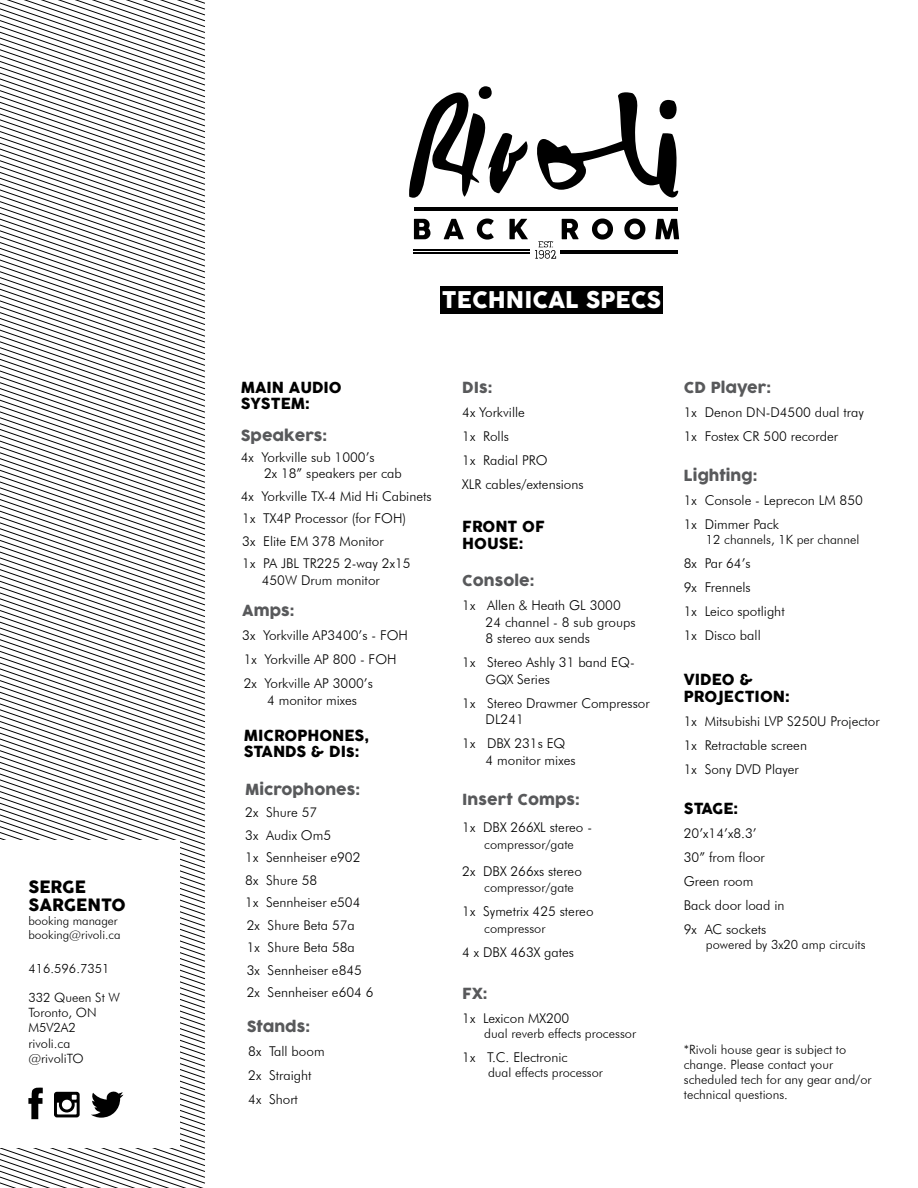
<style>
.page{position:relative;width:918px;height:1188px;background:#fff}
.page>*{position:absolute;margin:0;border:0;box-sizing:border-box;transform-origin:0 0}
.t1{font:22.5px "COCOGOOSE";color:#fff}
.t2{font:16.65px/18px "COCOGOOSE";color:#000}
.t3{font:15px "COCOGOOSE";color:#58595b}
.t4{font:15px/16.5px "COCOGOOSE";color:#000}
.t5{font:300 13.5px/24px "Futura BT";color:#000}
.t6{font:300 12.75px/15.3px "Futura BT";color:#000}
.t7{font:300 12px/14.1px "Futura BT";color:#000}
.s1{font-size:12.75px}
</style>
<div class="page">
<div style="left:440px;top:287px;width:223px;height:27px;background:#000"></div>
<svg style="left:409px;top:86px;width:270px;height:112px"></svg>
<svg style="left:414px;top:219px;width:17px;height:20px"></svg>
<svg style="left:444px;top:219px;width:20px;height:20px"></svg>
<svg style="left:477px;top:219px;width:17px;height:21px"></svg>
<svg style="left:509px;top:219px;width:19px;height:20px"></svg>
<svg style="left:562px;top:219px;width:17px;height:20px"></svg>
<svg style="left:592px;top:219px;width:21px;height:21px"></svg>
<svg style="left:624px;top:219px;width:21px;height:21px"></svg>
<svg style="left:655px;top:219px;width:24px;height:20px"></svg>
<hr style="left:414px;top:210px;width:264px;height:1px;background:#000">
<hr style="left:414px;top:207px;width:264px;height:2px;background:#000">
<hr style="left:414px;top:252px;width:116px;height:2px;background:#000">
<hr style="left:414px;top:250px;width:116px;height:1px;background:#000">
<hr style="left:560px;top:253px;width:117px;height:1px;background:#000">
<hr style="left:560px;top:250px;width:117px;height:2px;background:#000">
<svg style="left:535px;top:241px;width:21px;height:18px"></svg>
<svg style="left:0;top:0;width:205px;height:1188px"></svg>
<p class="t2" style="left:28px;top:878px;width:99px">SERGE<br>SARGENTO</p>
<p class="t7" style="left:28px;top:914px;width:94px">booking manager booking@rivoli.ca</p>
<p class="t6" style="left:28px;top:960px;width:83px">416.596.7351</p>
<p class="t6" style="left:28px;top:989px;width:93px">332 Queen St W<br>Toronto, ON<br>M5V2A2 rivoli.ca @rivoliTO</p>
<h1 class="t1" style="left:442px;top:283px;width:221px">TECHNICAL SPECS</h1>
<p class="t4" style="left:241px;top:379px;width:103px">MAIN AUDIO<br>SYSTEM:</p>
<p class="t3" style="left:241px;top:424px;width:88px">Speakers:</p>
<p class="t5" style="left:264px;top:449px;width:139px;line-height:16.5px;text-indent:-23px">4x Yorkville sub 1000’s<br>2x 18” speakers per cab</p>
<p class="t5" style="left:241px;top:485px;width:192px;line-height:22.5px">4x Yorkville TX-4 Mid Hi Cabinets<br>1x TX4P Processor (for FOH)<br>3x Elite EM 378 Monitor<br>1x PA JBL TR225 2-way 2x15</p>
<p class="t5" style="left:262px;top:568px;width:120px">450W Drum monitor</p>
<p class="t3" style="left:242px;top:599px;width:54px">Amps:</p>
<p class="t5" style="left:242px;top:623px;width:167px">3x Yorkville AP3400’s - FOH<br>1x Yorkville AP 800 - FOH<br>2x Yorkville AP 3000’s</p>
<p class="t5" style="left:267px;top:688px;width:91px">4 monitor mixes</p>
<p class="t4" style="left:244px;top:727px;width:127px">MICROPHONES,<br>STANDS &amp; DIs:</p>
<p class="t3" style="left:245px;top:778px;width:116px">Microphones:</p>
<p class="t5" style="left:245px;top:801px;width:130px;line-height:22.5px">2x Shure 57<br>3x Audix Om5<br>1x Sennheiser e902<br>8x Shure 58<br>1x Sennheiser e504<br>2x Shure Beta 57a<br>1x Shure Beta 58a<br>3x Sennheiser e845<br>2x Sennheiser e604 6</p>
<p class="t3" style="left:247px;top:1015px;width:65px">Stands:</p>
<p class="t5" style="left:248px;top:1039px;width:78px">8x Tall boom<br>2x Straight<br>4x Short</p>
<p class="t3" style="left:462px;top:376px;width:32px">DIs:</p>
<p class="t5" style="left:462px;top:400px;width:123px">4x Yorkville<br>1x Rolls<br>1x Radial PRO<br>XLR cables/extensions</p>
<p class="t4" style="left:462px;top:519px;width:22px">Front</p>
<p class="t4" style="left:522px;top:519px;width:12px">of</p>
<p class="t4" style="left:462px;top:535px;width:24px">House</p>
<p class="t4" style="left:519px;top:535px;width:6px">:</p>
<p class="t3" style="left:462px;top:569px;width:74px">Console:</p>
<p class="t5" style="left:486px;top:597px;width:152px;line-height:16.5px;text-indent:-23px">1x Allen &amp; Heath GL 3000<br>24 channel - 8 sub groups<br>8 stereo aux sends</p>
<p class="t5" style="left:486px;top:654px;width:151px;line-height:16.5px;text-indent:-23px">1x Stereo Ashly 31 band EQ-<br><span class="s1">GQX</span> Series</p>
<p class="t5" style="left:486px;top:695px;width:166px;line-height:16.5px;text-indent:-23px">1x Stereo Drawmer Compressor<br>DL241</p>
<p class="t5" style="left:486px;top:735px;width:91px;line-height:16.5px;text-indent:-23px">1x DBX 231s EQ<br>4 monitor mixes</p>
<p class="t3" style="left:462px;top:788px;width:119px">Insert Comps:</p>
<p class="t5" style="left:462px;top:815px;width:30px">1x dbx</p>
<p class="t5" style="left:510px;top:815px;width:83px">266XL stereo -</p>
<p class="t6" style="left:484px;top:836px;width:91px">compressor/gate</p>
<p class="t5" style="left:462px;top:859px;width:30px">2x dbx</p>
<p class="t5" style="left:510px;top:859px;width:73px">266xs stereo</p>
<p class="t6" style="left:484px;top:880px;width:91px">compressor/gate</p>
<p class="t5" style="left:462px;top:899px;width:133px">1x Symetrix 425 stereo</p>
<p class="t6" style="left:484px;top:920px;width:63px">compressor</p>
<p class="t5" style="left:462px;top:940px;width:30px">4 x dbx</p>
<p class="t5" style="left:510px;top:940px;width:65px">463X gates</p>
<p class="t3" style="left:462px;top:982px;width:27px">FX:</p>
<p class="t5" style="left:462px;top:1006px;width:109px">1x Lexicon MX200</p>
<p class="t6" style="left:484px;top:1025px;width:153px">dual reverb effects processor</p>
<p class="t5" style="left:462px;top:1045px;width:107px">1x T.C. Electronic</p>
<p class="t6" style="left:488px;top:1064px;width:116px">dual effects processor</p>
<p class="t3" style="left:684px;top:376px;width:89px">CD Player:</p>
<p class="t5" style="left:684px;top:400px;width:182px">1x Denon DN-D4500 dual tray<br>1x Fostex CR 500 recorder</p>
<p class="t3" style="left:684px;top:464px;width:75px">Lighting:</p>
<p class="t5" style="left:684px;top:488px;width:181px">1x Console - Leprecon LM 850<br>1x Dimmer Pack</p>
<p class="t6" style="left:706px;top:532px;width:155px">12 channels, 1K per channel</p>
<p class="t5" style="left:684px;top:551px;width:102px">8x Par 64’s<br>9x Frennels<br>1x Leico spotlight<br>1x Disco ball</p>
<p class="t4" style="left:684px;top:672px;width:22px">Video</p>
<p class="t4" style="left:739px;top:672px;width:15px">&amp;</p>
<p class="t4" style="left:684px;top:688px;width:51px">Projection</p>
<p class="t4" style="left:785px;top:688px;width:6px">:</p>
<p class="t5" style="left:684px;top:709px;width:197px">1x Mitsubishi LVP S250U Projector<br>1x Retractable screen<br>1x Sony DVD Player</p>
<p class="t4" style="left:684px;top:801px;width:56px">Stage:</p>
<p class="t5" style="left:684px;top:821px;width:102px">20’x14’x8.3’<br>30” from floor<br>Green room<br>Back door load in<br>9x AC sockets</p>
<p class="t6" style="left:706px;top:937px;width:161px">powered by 3x20 amp circuits</p>
<p class="t6" style="left:684px;top:1042px;width:189px">*Rivoli house gear is subject to change. Please contact your scheduled tech for any gear and/or technical questions.</p>
</div>
